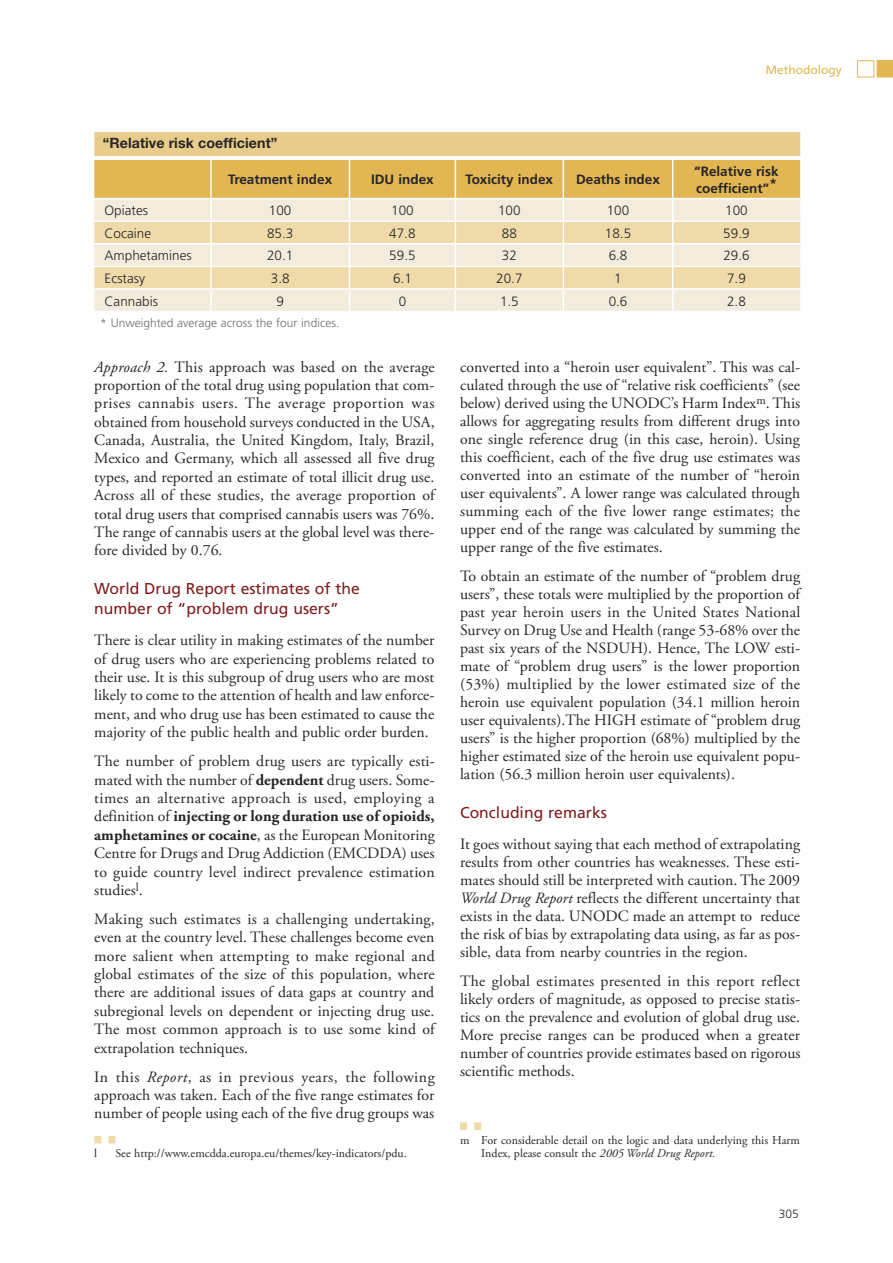
<style>
.page{position:relative;width:893px;height:1263px;background:#fff}
.page>*{position:absolute;margin:0;border:0;box-sizing:border-box;transform-origin:0 0}
.t1{font:15.75px/18px "Adobe Garamond Pro";color:#272525;text-align:justify}
.t2{font:15.75px/20px "Frutiger";color:#801d20}
.t3{font:700 14.25px "Helvetica Neue";letter-spacing:.005em;color:#272525}
.t4{font:300 13.5px "Frutiger";color:#272525}
.t5{font:700 13.5px/16.2px "Frutiger";color:#272525}
.t6{font:12px/13.5px "Adobe Garamond Pro";color:#272525}
.t7{font:300 12px "Frutiger";color:#6d6e71}
.t8{font:12px "Frutiger";color:#e2b753}
.t9{font:300 12px "Frutiger";color:#272525}
.s1{font-style:italic}
.s2{font-weight:700}
</style>
<div class="page">
<div style="left:857px;top:60px;width:17px;height:17px;border:1px solid #e2b753"></div>
<svg style="left:877px;top:60px;width:15px;height:17px"></svg>
<svg style="left:94px;top:1136px;width:22px;height:7px"></svg>
<svg style="left:460px;top:1122px;width:21px;height:8px"></svg>
<svg style="left:94px;top:160px;width:706px;height:151px;background:#eedaad"></svg>
<div style="left:94px;top:132px;width:706px;height:24px;background:#e8cc8b"></div>
<p class="t3" style="left:103px;top:138px;width:176px">“Relative risk coefficient”</p>
<p class="t8" style="left:766px;top:65px;width:77px">Methodology</p>
<p class="t5" style="left:228px;top:173px;width:106px">Treatment index</p>
<p class="t5" style="left:371px;top:173px;width:64px">IDU index</p>
<p class="t5" style="left:466px;top:173px;width:89px">Toxicity index</p>
<p class="t5" style="left:576px;top:173px;width:85px">Deaths index</p>
<p class="t5" style="left:694px;top:165px;width:86px">“Relative risk coefficient”*</p>
<p class="t4" style="left:105px;top:205px;width:45px">Opiates</p>
<p class="t4" style="left:269px;top:205px;width:24px">100</p>
<p class="t4" style="left:391px;top:205px;width:24px">100</p>
<p class="t4" style="left:498px;top:205px;width:24px">100</p>
<p class="t4" style="left:607px;top:205px;width:24px">100</p>
<p class="t4" style="left:725px;top:205px;width:24px">100</p>
<p class="t4" style="left:105px;top:228px;width:48px">Cocaine</p>
<p class="t4" style="left:267px;top:228px;width:28px">85.3</p>
<p class="t4" style="left:389px;top:228px;width:28px">47.8</p>
<p class="t4" style="left:502px;top:228px;width:17px">88</p>
<p class="t4" style="left:605px;top:228px;width:28px">18.5</p>
<p class="t4" style="left:723px;top:228px;width:28px">59.9</p>
<p class="t4" style="left:105px;top:250px;width:89px">Amphetamines</p>
<p class="t4" style="left:267px;top:250px;width:28px">20.1</p>
<p class="t4" style="left:389px;top:250px;width:28px">59.5</p>
<p class="t4" style="left:502px;top:250px;width:17px">32</p>
<p class="t4" style="left:609px;top:250px;width:20px">6.8</p>
<p class="t4" style="left:723px;top:250px;width:28px">29.6</p>
<p class="t4" style="left:105px;top:273px;width:42px">Ecstasy</p>
<p class="t4" style="left:271px;top:273px;width:20px">3.8</p>
<p class="t4" style="left:393px;top:273px;width:20px">6.1</p>
<p class="t4" style="left:496px;top:273px;width:28px">20.7</p>
<p class="t4" style="left:614px;top:273px;width:9px">1</p>
<p class="t4" style="left:727px;top:273px;width:20px">7.9</p>
<p class="t4" style="left:105px;top:295px;width:55px">Cannabis</p>
<p class="t4" style="left:276px;top:295px;width:9px">9</p>
<p class="t4" style="left:399px;top:295px;width:9px">0</p>
<p class="t4" style="left:500px;top:295px;width:20px">1.5</p>
<p class="t4" style="left:609px;top:295px;width:20px">0.6</p>
<p class="t4" style="left:727px;top:295px;width:20px">2.8</p>
<p class="t7" style="left:100px;top:318px;width:241px">* Unweighted average across the four indices.</p>
<p class="t1" style="left:94px;top:359px;width:342px;line-height:18.5px"><span class="s1">Approach 2.</span> This approach was based on the average proportion of the total drug using population that com&shy;prises cannabis users. The average proportion was obtained from household surveys conducted in the USA, Canada, Australia, the United Kingdom, Italy, Brazil, Mexico and Germany, which all assessed all five drug types, and reported an estimate of total illicit drug use.<br>Across all of these studies, the average proportion of total drug users that comprised cannabis users was 76%.<br>The range of cannabis users at the global level was there&shy;fore divided by 0.76.</p>
<p class="t2" style="left:94px;top:580px;width:267px">World Drug Report estimates of the number of “problem drug users”</p>
<p class="t1" style="left:94px;top:632px;width:342px;line-height:18.5px">There is clear utility in making estimates of the number of drug users who are experiencing problems related to their use. It is this subgroup of drug users who are most likely to come to the attention of health and law enforce&shy;ment, and who drug use has been estimated to cause the majority of the public health and public order burden.</p>
<p class="t1" style="left:94px;top:753px;width:342px;line-height:18.5px">The number of problem drug users are typically esti&shy;mated with the number of <span class="s2">dependent</span> drug users. Some&shy;times an alternative approach is used, employing a definition of <span class="s2">injecting or long duration use of opioids, amphetamines or cocaine</span>, as the European Monitoring Centre for Drugs and Drug Addiction (EMCDDA) uses to guide country level indirect prevalence estimation studies<sup>l</sup>.</p>
<p class="t1" style="left:94px;top:911px;width:342px;line-height:18.5px">Making such estimates is a challenging undertaking, even at the country level. These challenges become even more salient when attempting to make regional and global estimates of the size of this population, where there are additional issues of data gaps at country and subregional levels on dependent or injecting drug use.<br>The most common approach is to use some kind of extrapolation techniques.</p>
<p class="t1" style="left:94px;top:1069px;width:342px;line-height:18.5px">In this <span class="s1">Report</span>, as in previous years, the following approach was taken. Each of the five range estimates for number of people using each of the five drug groups was</p>
<p class="t6" style="left:94px;top:1148px;width:4px">l</p>
<p class="t6" style="left:116px;top:1148px;width:293px">See http://www.emcdda.europa.eu/themes/key-indicators/pdu.</p>
<p class="t1" style="left:460px;top:359px;width:342px">converted into a “heroin user equivalent”. This was cal&shy;culated through the use of “relative risk coefficients” (see below) derived using the UNODC’s Harm Index<sup>m</sup>. This allows for aggregating results from different drugs into one single reference drug (in this case, heroin). Using this coefficient, each of the five drug use estimates was converted into an estimate of the number of “heroin user equivalents”. A lower range was calculated through summing each of the five lower range estimates; the upper end of the range was calculated by summing the upper range of the five estimates.</p>
<p class="t1" style="left:460px;top:568px;width:342px">To obtain an estimate of the number of “problem drug users”, these totals were multiplied by the proportion of past year heroin users in the United States National Survey on Drug Use and Health (range 53-68% over the past six years of the NSDUH). Hence, The LOW esti&shy;mate of “problem drug users” is the lower proportion (53%) multiplied by the lower estimated size of the heroin use equivalent population (34.1 million heroin user equivalents).The HIGH estimate of “problem drug users” is the higher proportion (68%) multiplied by the higher estimated size of the heroin use equivalent popu&shy;lation (56.3 million heroin user equivalents).</p>
<p class="t2" style="left:460px;top:804px;width:148px">Concluding remarks</p>
<p class="t1" style="left:460px;top:836px;width:341px">It goes without saying that each method of extrapolating results from other countries has weaknesses. These esti&shy;mates should still be interpreted with caution. The 2009<br><span class="s1">World Drug Report</span> reflects the different uncertainty that exists in the data. UNODC made an attempt to reduce the risk of bias by extrapolating data using, as far as pos&shy;sible, data from nearby countries in the region.</p>
<p class="t1" style="left:460px;top:973px;width:342px">The global estimates presented in this report reflect likely orders of magnitude, as opposed to precise statis&shy;tics on the prevalence and evolution of global drug use.<br>More precise ranges can be produced when a greater number of countries provide estimates based on rigorous scientific methods.</p>
<p class="t6" style="left:481px;top:1134px;width:320px;text-indent:-21px">m For considerable detail on the logic and data underlying this Harm<br>Index, please consult the <span class="s1">2005 World Drug Report.</span></p>
<p class="t9" style="left:779px;top:1209px;width:22px">305</p>
</div>
